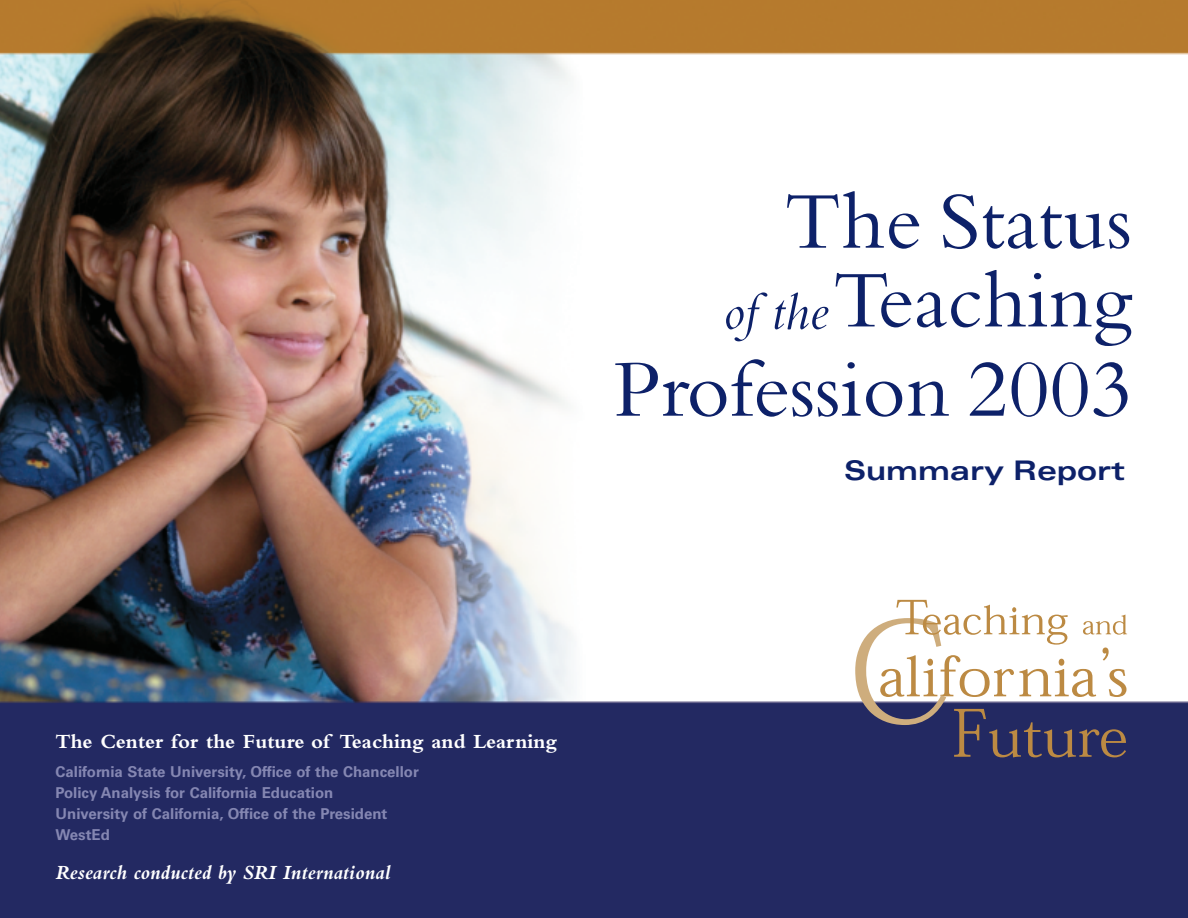
<style>
.page{position:relative;width:1188px;height:918px;background:#fff}
.page>*{position:absolute;margin:0;border:0;box-sizing:border-box;transform-origin:0 0}
.t1{font:84px/78.8px "Bembo";color:#0d2169;text-align:center}
.t2{font:italic 54px "Bembo";color:#0d2169}
.t3{font:700 expanded 27px "Univers";color:#0d2169}
.t4{font:700 21px "Bembo";color:#fff}
.t5{font:italic 700 21px "Bembo";color:#fff}
.t6{font:700 15px/21.3px "Univers";color:#8587b2}
</style>
<div class="page">
<img style="left:0;top:0;width:1188px;height:918px">
<svg style="left:855px;top:600px;width:272px;height:157px"></svg>
<h1 class="t1" style="left:784px;top:190px;width:349px">The Status<br>Teaching</h1>
<h1 class="t1" style="left:614px;top:358px;width:520px">Profession 2003</h1>
<h2 class="t2" style="left:723px;top:293px;width:106px">of the</h2>
<h3 class="t3" style="left:844px;top:461px;width:282px">Summary Report</h3>
<h3 class="t4" style="left:56px;top:734px;width:503px">The Center for the Future of Teaching and Learning</h3>
<p class="t6" style="left:56px;top:762px;width:365px">California State University, Office of the Chancellor Policy Analysis for California Education<br>University of California, Office of the President WestEd</p>
<h3 class="t5" style="left:56px;top:866px;width:337px">Research conducted by SRI International</h3>
</div>
